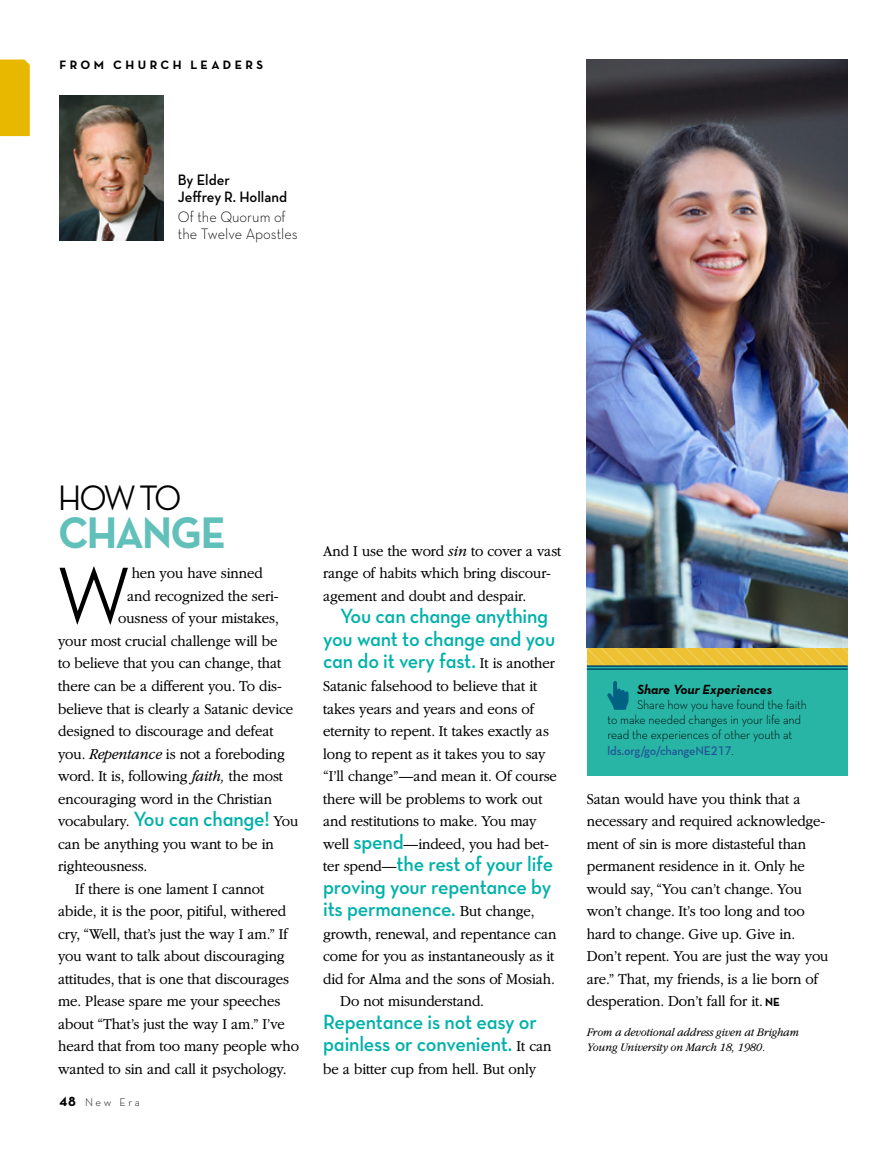
<style>
.page{position:relative;width:893px;height:1161px;background:#fff}
.page>*{position:absolute;margin:0;border:0;box-sizing:border-box;transform-origin:0 0}
.ARTCL_para_first{font:81.9px "Neutralds Lat Medium Display";color:#000;scale:.95 1}
.t1{font:700 45px "Neutralds Lat";letter-spacing:-.04em;color:#61c0ba;scale:.95 1}
.t2{font:36px "Neutralds Lat Medium Display";color:#000;scale:.95 1}
.ARTCL_para{font:21px/22.5px "Neutralds Lat Demi Alt";letter-spacing:-.01em;color:#00b1aa;text-align:center;scale:.95 1}
.ARTCL_para-2{font:300 15.75px/22.5px "Garamondlds Lat Plus";letter-spacing:-.01em;color:#000;scale:.95 1}
.ARTCL_para_first-2{font:300 15.75px "Garamondlds Lat Plus";letter-spacing:-.01em;color:#000;scale:.95 1}
.ARTCL-BY_para{font:300 15.3px/16.5px "Neutralds Lat";color:#000;scale:.95 1}
.ARTCL-BY_para_first{font:15.3px/16.5px "Neutralds Lat Demi";color:#000;scale:.95 1}
.INFO_title{font:italic 700 13.5px "Neutralds Lat";color:#000}
.INFO_para_first{font:300 12.75px/15px "Neutralds Lat";letter-spacing:-.01em;color:#000;scale:.95 1}
.t3{font:700 12.3px "Neutralds Lat";letter-spacing:.275em;color:#000}
.ARTCL-EVT_para{font:italic 300 12px/15px "Garamondlds Lat Plus";letter-spacing:-.01em;color:#000;scale:.95 1}
.Folio_L{font:300 11.25px "Neutralds Lat";letter-spacing:.22em;color:#000}
.s1{font-style:italic}
.s2{font-family:"Neutralds Lat Demi Alt";font-weight:400;font-size:21px;color:#00b1aa}
.s3{font-weight:700;font-size:13.5px}
.s4{font-family:"Garamondlds Lat Plus";font-weight:300;font-size:15.75px;color:#000}
.s5{font-family:"Neutralds Lat Demi";font-weight:400;color:#235897}
.s6{font-family:"Neutralds Lat";font-weight:700;font-size:12px}
</style>
<div class="page">
<img style="left:60px;top:96px;width:104px;height:144px">
<img style="left:587px;top:60px;width:261px;height:588px">
<div style="left:587px;top:648px;width:261px;height:128px;background:#28b5a5"></div>
<svg style="left:587px;top:648px;width:261px;height:17px;background:#edc237"></svg>
<hr style="left:587px;top:665px;width:261px;height:2px;background:#004768">
<hr style="left:587px;top:668px;width:261px;height:2px;background:#004768">
<div style="left:0;top:60px;width:30px;height:76px;background:#e8b700"></div>
<svg style="left:607px;top:681px;width:21px;height:29px"></svg>
<p class="t3" style="left:60px;top:55px;width:205px">FROM CHURCH LEADERS</p>
<p class="ARTCL-BY_para_first" style="left:178px;top:171px;width:116px">By Elder<br>Jeffrey R. Holland</p>
<p class="ARTCL-BY_para" style="left:178px;top:209px;width:128px">Of the Quorum of the Twelve Apostles</p>
<p class="t2" style="left:58px;top:474px;width:131px">HOW TO</p>
<p class="t1" style="left:58px;top:495px;width:178px">CHANGE</p>
<p class="ARTCL_para_first" style="left:57px;top:542px;width:78px">W</p>
<p class="ARTCL_para_first-2" style="left:132px;top:562px;width:139px">hen you have sinned</p>
<p class="ARTCL_para_first-2" style="left:127px;top:585px;width:161px">and recognized the seri-</p>
<p class="ARTCL_para_first-2" style="left:118px;top:607px;width:171px">ousness of your mistakes,</p>
<p class="ARTCL_para_first-2" style="left:58px;top:630px;width:232px">your most crucial challenge will be</p>
<p class="ARTCL_para_first-2" style="left:58px;top:652px;width:236px">to believe that you can change, that</p>
<p class="ARTCL_para_first-2" style="left:58px;top:675px;width:237px">there can be a different you. To dis-</p>
<p class="ARTCL_para_first-2" style="left:58px;top:697px;width:249px">believe that is clearly a Satanic device</p>
<p class="ARTCL_para_first-2" style="left:58px;top:720px;width:228px">designed to discourage and defeat</p>
<p class="ARTCL_para_first-2" style="left:58px;top:742px;width:240px">you. <span class="s1">Repentance</span> is not a foreboding</p>
<p class="ARTCL_para_first-2" style="left:58px;top:765px;width:238px">word. It is, following <span class="s1">faith,</span> the most</p>
<p class="ARTCL_para_first-2" style="left:58px;top:787px;width:227px">encouraging word in the Christian</p>
<p class="ARTCL_para_first-2" style="left:58px;top:810px;width:254px">vocabulary. <span class="s2">You can change!</span> You</p>
<p class="ARTCL_para_first-2" style="left:58px;top:832px;width:229px">can be anything you want to be in</p>
<p class="ARTCL_para_first-2" style="left:58px;top:855px;width:96px">righteousness.</p>
<p class="ARTCL_para-2" style="left:58px;top:877px;width:255px;text-indent:17px">If there is one lament I cannot abide, it is the poor, pitiful, withered cry, “Well, that’s just the way I am.” If you want to talk about discouraging attitudes, that is one that discourages me. Please spare me your speeches about “That’s just the way I am.” I’ve heard that from too many people who wanted to sin and call it psychology.</p>
<p class="Folio_L" style="left:60px;top:1093px;width:82px"><span class="s3">48</span> New Era</p>
<p class="ARTCL_para-2" style="left:323px;top:539px;width:252px">And I use the word <span class="s1">sin</span> to cover a vast range of habits which bring discour&shy;agement and doubt and despair.</p>
<p class="ARTCL_para" style="left:323px;top:604px;width:246px">You can change anything you want to change and you can do it very fast. <span class="s4">It is another</span></p>
<p class="ARTCL_para-2" style="left:323px;top:674px;width:248px">Satanic falsehood to believe that it takes years and years and eons of eternity to repent. It takes exactly as long to repent as it takes you to say “I’ll change”—and mean it. Of course there will be problems to work out and restitutions to make. You may well <span class="s2">spend</span>—indeed, you had bet-</p>
<p class="ARTCL_para" style="left:323px;top:852px;width:244px;text-align:justify"><span class="s4">ter spend—</span>the rest of your life proving your repentance by its permanence. <span class="s4">But change,</span></p>
<p class="ARTCL_para-2" style="left:323px;top:922px;width:247px">growth, renewal, and repentance can come for you as instantaneously as it did for Alma and the sons of Mosiah.</p>
<p class="ARTCL_para-2" style="left:340px;top:989px;width:153px">Do not misunderstand.</p>
<p class="ARTCL_para" style="left:323px;top:1009px;width:242px;text-align:left">Repentance is not easy or painless or convenient. <span class="s4">It can</span></p>
<p class="ARTCL_para-2" style="left:323px;top:1057px;width:226px">be a bitter cup from hell. But only</p>
<p class="INFO_title" style="left:637px;top:679px;width:137px">Share Your Experiences</p>
<p class="INFO_para_first" style="left:607px;top:697px;width:212px;text-indent:30px">Share how you have found the faith to make needed changes in your life and read the experiences of other youth at <span class="s5">lds.org/go/changeNE217</span>.</p>
<p class="ARTCL_para-2" style="left:587px;top:787px;width:256px">Satan would have you think that a necessary and required acknowledge&shy;ment of sin is more distasteful than permanent residence in it. Only he would say, “You can’t change. You won’t change. It’s too long and too hard to change. Give up. Give in.<br>Don’t repent. You are just the way you are.” That, my friends, is a lie born of desperation. Don’t fall for it. <span class="s6">NE</span></p>
<p class="ARTCL-EVT_para" style="left:587px;top:1025px;width:225px">From a devotional address given at Brigham<br>Young University on March 18, 1980.</p>
</div>
